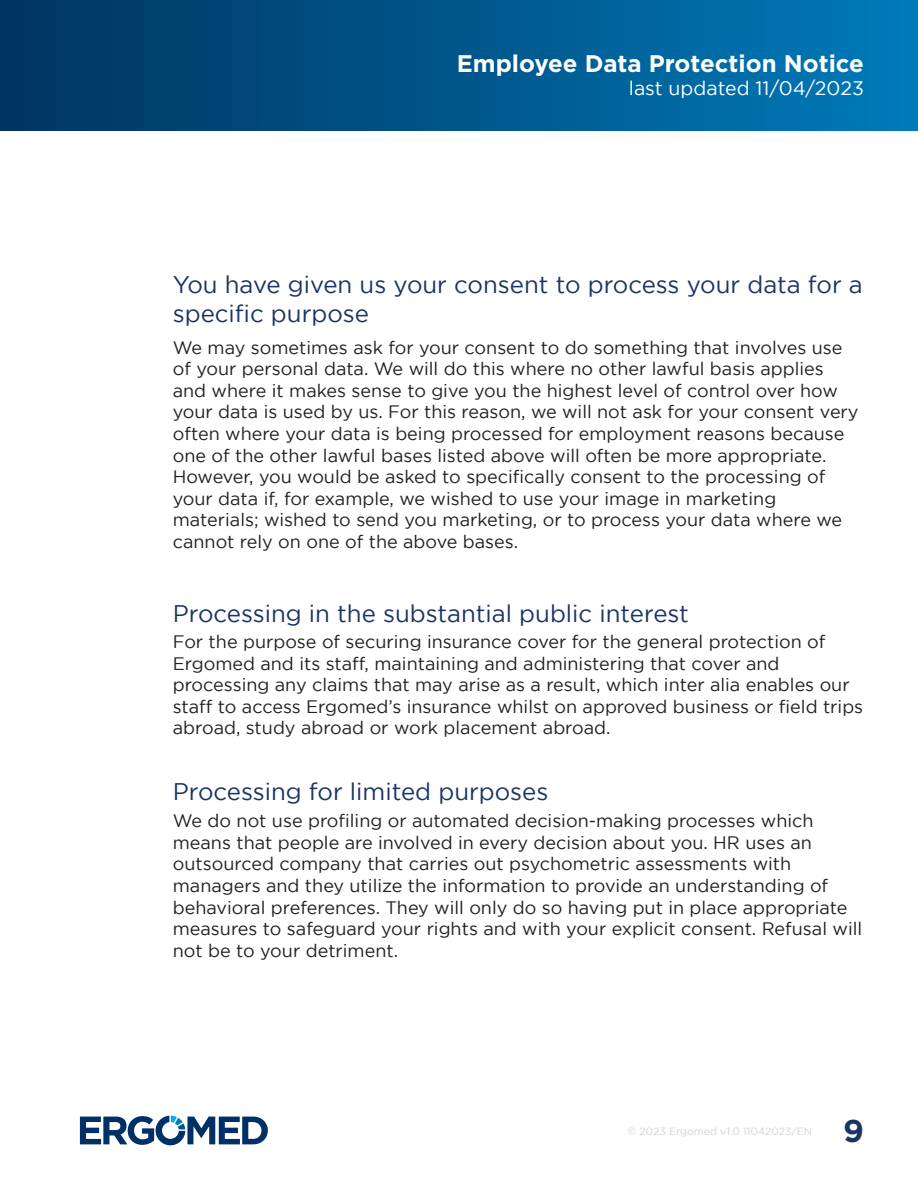
<style>
.page{position:relative;width:918px;height:1188px;background:#fff}
.page>*{position:absolute;margin:0;border:0;box-sizing:border-box;transform-origin:0 0}
.t1{font:700 31.5px "Gotham";color:#1b3463}
.t2{font:24px/28.8px "Gotham";color:#1b3463}
.t3{font:700 24px "Gotham";color:#fff}
.t4{font:19.5px "Gotham";color:#fff}
.t5{font:18px/21.6px "Gotham";color:#231f20}
.t6{font:10.5px "Gotham";color:#d4d3d2}
</style>
<div class="page">
<div style="left:0;top:0;width:918px;height:130px;background:linear-gradient(to right,#003360,#007ab9)"></div>
<svg style="left:80px;top:1116px;width:188px;height:29px"></svg>
<p class="t3" style="left:457px;top:49px;width:409px">Employee Data Protection Notice</p>
<p class="t4" style="left:629px;top:77px;width:237px">last updated 11/04/2023</p>
<p class="t2" style="left:173px;top:270px;width:692px">You have given us your consent to process your data for a specific purpose</p>
<p class="t5" style="left:173px;top:336px;width:687px">We may sometimes ask for your consent to do something that involves use of your personal data. We will do this where no other lawful basis applies and where it makes sense to give you the highest level of control over how your data is used by us. For this reason, we will not ask for your consent very often where your data is being processed for employment reasons because one of the other lawful bases listed above will often be more appropriate.<br>However, you would be asked to specifically consent to the processing of your data if, for example, we wished to use your image in marketing</p>
<p class="t5" style="left:173px;top:509px;width:671px">materials; wished to send you marketing, or to process your data where we cannot rely on one of the above bases.</p>
<p class="t2" style="left:173px;top:599px;width:518px">Processing in the substantial public interest</p>
<p class="t5" style="left:173px;top:631px;width:654px">For the purpose of securing insurance cover for the general protection of</p>
<p class="t5" style="left:173px;top:652px;width:608px">Ergomed and its staff, maintaining and administering that cover and</p>
<p class="t5" style="left:173px;top:674px;width:692px">processing any claims that may arise as a result, which inter alia enables our staff to access Ergomed’s insurance whilst on approved business or field trips abroad, study abroad or work placement abroad.</p>
<p class="t2" style="left:173px;top:777px;width:377px">Processing for limited purposes</p>
<p class="t5" style="left:173px;top:810px;width:642px">We do not use profiling or automated decision-making processes which means that people are involved in every decision about you. HR uses an</p>
<p class="t5" style="left:173px;top:853px;width:620px">outsourced company that carries out psychometric assessments with</p>
<p class="t5" style="left:173px;top:875px;width:691px">managers and they utilize the information to provide an understanding of behavioral preferences. They will only do so having put in place appropriate measures to safeguard your rights and with your explicit consent. Refusal will not be to your detriment.</p>
<p class="t6" style="left:628px;top:1126px;width:186px">© 2023 Ergomed v1.0 11042023/EN</p>
<p class="t1" style="left:843px;top:1113px;width:22px">9</p>
</div>
